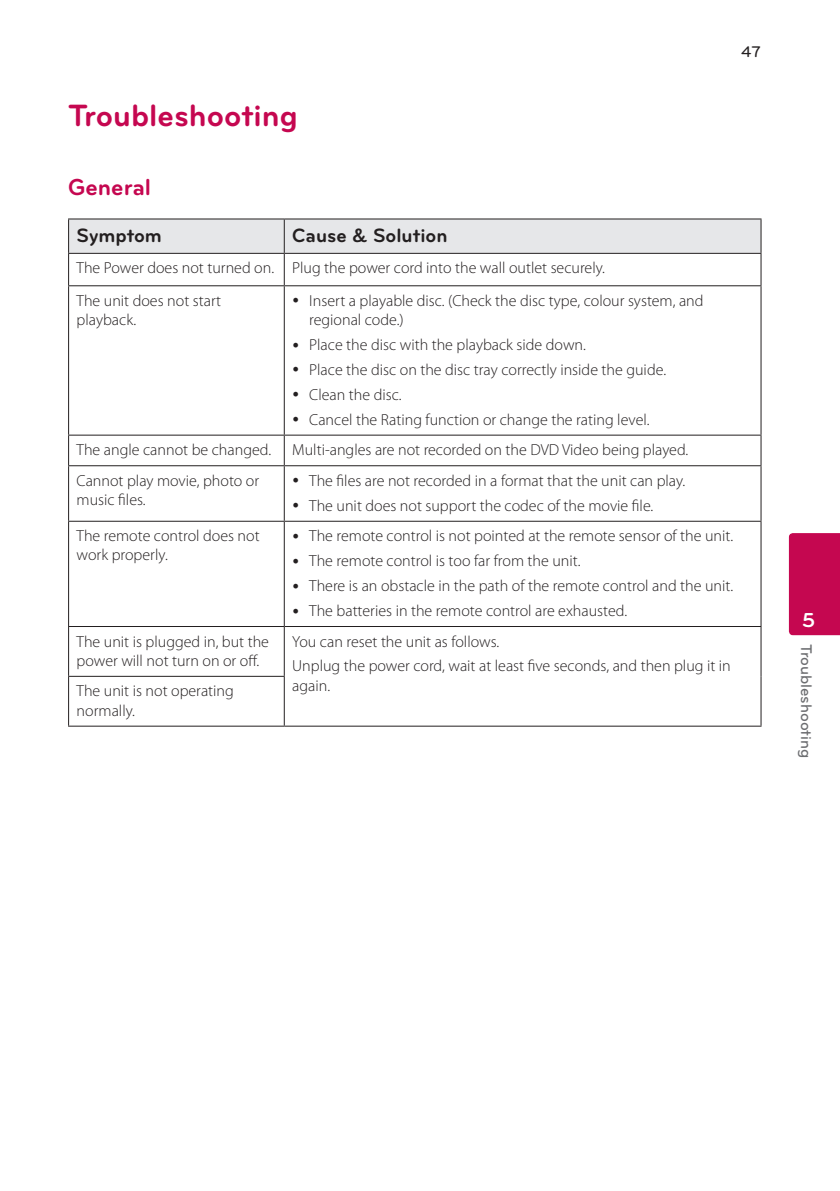
<style>
.page{position:relative;width:840px;height:1191px;background:#fff}
.page>*{position:absolute;margin:0;border:0;box-sizing:border-box;transform-origin:0 0}
.Title_1{font:700 32px "Bryant LG";color:#c50750}
.Title_2{font:700 24px "Bryant LG";color:#c50750}
.t1{font:700 21px "Bryant LG";color:#fff}
.Title_3{font:700 20px "Bryant LG";color:#231f20}
.Content_text_Bullet{font:300 16px/19.2px "Myriad Pro";color:#231f20}
.Content_text_Light{font:300 16px/19.2px "Myriad Pro";color:#231f20}
.Chapter_Title_Side{font:500 16px "Bryant LG";color:#6c6d70}
.Page_No_Right{font:500 16px "Bryant LG";color:#231f20}
</style>
<div class="page">
<div style="left:788px;top:533px;width:51px;height:102px;background:#c50750"></div>
<div style="left:69px;top:219px;width:691px;height:34px;background:#e6e7e9"></div>
<hr style="left:68px;top:218px;width:216px;height:1px;background:#231f20">
<hr style="left:68px;top:219px;width:1px;height:34px;background:#231f20">
<hr style="left:284px;top:218px;width:477px;height:1px;background:#231f20">
<hr style="left:283px;top:219px;width:1px;height:34px;background:#231f20">
<hr style="left:760px;top:219px;width:1px;height:34px;background:#231f20">
<hr style="left:68px;top:254px;width:1px;height:31px;background:#231f20">
<hr style="left:283px;top:254px;width:1px;height:31px;background:#231f20">
<hr style="left:760px;top:254px;width:1px;height:31px;background:#231f20">
<hr style="left:68px;top:286px;width:1px;height:148px;background:#231f20">
<hr style="left:283px;top:286px;width:1px;height:148px;background:#231f20">
<hr style="left:760px;top:286px;width:1px;height:148px;background:#231f20">
<hr style="left:68px;top:435px;width:1px;height:30px;background:#231f20">
<hr style="left:283px;top:435px;width:1px;height:30px;background:#231f20">
<hr style="left:760px;top:435px;width:1px;height:30px;background:#231f20">
<hr style="left:68px;top:466px;width:1px;height:55px;background:#231f20">
<hr style="left:283px;top:466px;width:1px;height:55px;background:#231f20">
<hr style="left:760px;top:466px;width:1px;height:55px;background:#231f20">
<hr style="left:68px;top:522px;width:1px;height:104px;background:#231f20">
<hr style="left:283px;top:522px;width:1px;height:104px;background:#231f20">
<hr style="left:760px;top:522px;width:1px;height:104px;background:#231f20">
<hr style="left:68px;top:627px;width:1px;height:49px;background:#231f20">
<hr style="left:283px;top:627px;width:1px;height:49px;background:#231f20">
<hr style="left:760px;top:627px;width:1px;height:49px;background:#231f20">
<hr style="left:760px;top:676px;width:1px;height:49px;background:#231f20">
<hr style="left:284px;top:725px;width:477px;height:1px;background:#231f20">
<hr style="left:68px;top:677px;width:1px;height:48px;background:#231f20">
<hr style="left:283px;top:677px;width:1px;height:48px;background:#231f20">
<hr style="left:68px;top:725px;width:216px;height:1px;background:#231f20">
<hr style="left:68px;top:253px;width:216px;height:1px;background:#231f20">
<hr style="left:284px;top:253px;width:477px;height:1px;background:#231f20">
<hr style="left:68px;top:285px;width:216px;height:1px;background:#231f20">
<hr style="left:284px;top:285px;width:477px;height:1px;background:#231f20">
<hr style="left:68px;top:434px;width:216px;height:1px;background:#231f20">
<hr style="left:284px;top:434px;width:477px;height:1px;background:#231f20">
<hr style="left:68px;top:465px;width:216px;height:1px;background:#231f20">
<hr style="left:284px;top:465px;width:477px;height:1px;background:#231f20">
<hr style="left:68px;top:521px;width:216px;height:1px;background:#231f20">
<hr style="left:284px;top:521px;width:477px;height:1px;background:#231f20">
<hr style="left:68px;top:626px;width:216px;height:1px;background:#231f20">
<hr style="left:284px;top:626px;width:477px;height:1px;background:#231f20">
<hr style="left:68px;top:676px;width:216px;height:1px;background:#231f20">
<p class="Page_No_Right" style="left:740px;top:42px;width:21px">47</p>
<p class="Title_1" style="left:68px;top:96px;width:231px">Troubleshooting</p>
<p class="Title_2" style="left:68px;top:172px;width:85px">General</p>
<p class="Title_3" style="left:77px;top:223px;width:87px">Symptom</p>
<p class="Title_3" style="left:292px;top:223px;width:157px">Cause &amp; Solution</p>
<p class="Content_text_Light" style="left:77px;top:258px;width:199px">The Power does not turned on.</p>
<p class="Content_text_Light" style="left:292px;top:258px;width:314px">Plug the power cord into the wall outlet securely.</p>
<p class="Content_text_Light" style="left:77px;top:291px;width:146px">The unit does not start playback.</p>
<p class="Content_text_Bullet" style="left:309px;top:291px;width:395px">Insert a playable disc. (Check the disc type, colour system, and regional code.)</p>
<p class="Content_text_Bullet" style="left:309px;top:335px;width:278px">Place the disc with the playback side down.</p>
<p class="Content_text_Bullet" style="left:309px;top:360px;width:358px">Place the disc on the disc tray correctly inside the guide.</p>
<p class="Content_text_Bullet" style="left:309px;top:384px;width:94px">Clean the disc.</p>
<p class="Content_text_Bullet" style="left:309px;top:409px;width:341px">Cancel the Rating function or change the rating level.</p>
<p class="Content_text_Light" style="left:77px;top:440px;width:196px">The angle cannot be changed.</p>
<p class="Content_text_Light" style="left:292px;top:440px;width:397px">Multi-angles are not recorded on the DVD Video being played.</p>
<p class="Content_text_Light" style="left:77px;top:471px;width:184px">Cannot play movie, photo or music files.</p>
<p class="Content_text_Bullet" style="left:309px;top:471px;width:377px">The files are not recorded in a format that the unit can play.</p>
<p class="Content_text_Bullet" style="left:309px;top:495px;width:345px">The unit does not support the codec of the movie file.</p>
<p class="Content_text_Light" style="left:77px;top:526px;width:184px">The remote control does not work properly.</p>
<p class="Content_text_Bullet" style="left:309px;top:526px;width:425px">The remote control is not pointed at the remote sensor of the unit.</p>
<p class="Content_text_Bullet" style="left:309px;top:551px;width:273px">The remote control is too far from the unit.</p>
<p class="Content_text_Bullet" style="left:309px;top:576px;width:425px">There is an obstacle in the path of the remote control and the unit.</p>
<p class="Content_text_Bullet" style="left:309px;top:601px;width:319px">The batteries in the remote control are exhausted.</p>
<p class="Content_text_Light" style="left:77px;top:631px;width:194px">The unit is plugged in, but the power will not turn on or off.</p>
<p class="Content_text_Light" style="left:292px;top:631px;width:208px">You can reset the unit as follows.</p>
<p class="Content_text_Light" style="left:292px;top:656px;width:440px">Unplug the power cord, wait at least five seconds, and then plug it in again.</p>
<p class="Content_text_Light" style="left:77px;top:681px;width:159px">The unit is not operating normally.</p>
<p class="t1" style="left:801px;top:606px;width:15px">5</p>
<p class="Chapter_Title_Side" style="left:815px;top:643px;width:116px;rotate:90deg">Troubleshooting</p>
</div>
